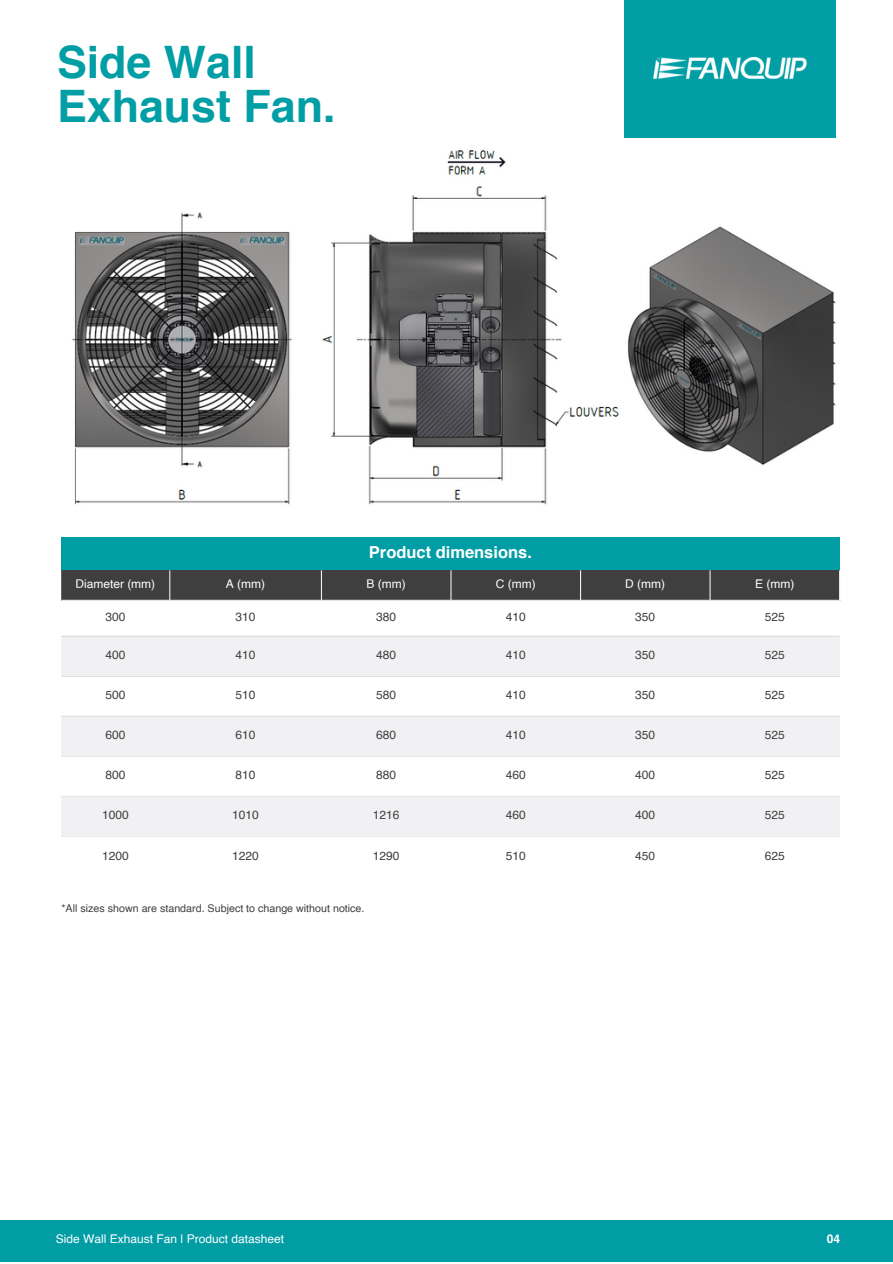
<style>
.page{position:relative;width:893px;height:1264px;background:#fff}
.page>*{position:absolute;margin:0;border:0;box-sizing:border-box;transform-origin:0 0}
.t1{font:700 44.7px/43.8px "Helvetica";color:#019ea5}
.t2{font:700 16.5px "Helvetica";color:#fff}
.t3{font:12px "Helvetica";color:#3f3f3f}
.t4{font:12px "Helvetica";color:#fff}
.t5{font:700 12px "Helvetica";color:#fff}
.t6{font:10.65px "Helvetica";color:#3f3f3f}
</style>
<div class="page">
<div style="left:624px;top:0;width:211px;height:138px;background:#019ea5"></div>
<img style="left:653px;top:56px;width:154px;height:24px">
<div style="left:0;top:1220px;width:892px;height:41px;background:#009da5"></div>
<div style="left:61px;top:537px;width:778px;height:33px;background:#009da5"></div>
<svg style="left:61px;top:636px;width:778px;height:199px;fill:#f1f1f3"></svg>
<div style="left:61px;top:570px;width:779px;height:29px;background:#3f3f3f"></div>
<hr style="left:61px;top:599px;width:779px;height:2px;background:#f1f1f3">
<hr style="left:61px;top:635px;width:778px;height:1px;background:#f1f1f3">
<hr style="left:61px;top:675px;width:778px;height:1px;background:#f1f1f3">
<hr style="left:61px;top:715px;width:778px;height:1px;background:#f1f1f3">
<hr style="left:61px;top:755px;width:778px;height:1px;background:#f1f1f3">
<hr style="left:61px;top:795px;width:778px;height:1px;background:#f1f1f3">
<hr style="left:61px;top:835px;width:778px;height:1px;background:#f1f1f3">
<img style="left:72px;top:150px;width:764px;height:355px">
<p class="t1" style="left:57px;top:44px;width:280px">Side Wall<br>Exhaust Fan.</p>
<p class="t2" style="left:369px;top:545px;width:164px">Product dimensions.</p>
<p class="t4" style="left:75px;top:579px;width:81px">Diameter (mm)</p>
<p class="t4" style="left:226px;top:579px;width:41px">A (mm)</p>
<p class="t4" style="left:366px;top:579px;width:41px">B (mm)</p>
<p class="t4" style="left:495px;top:579px;width:41px">C (mm)</p>
<p class="t4" style="left:625px;top:579px;width:41px">D (mm)</p>
<p class="t4" style="left:755px;top:579px;width:41px">E (mm)</p>
<p class="t3" style="left:106px;top:611px;width:21px">300</p>
<p class="t3" style="left:235px;top:611px;width:21px">310</p>
<p class="t3" style="left:376px;top:611px;width:21px">380</p>
<p class="t3" style="left:505px;top:611px;width:21px">410</p>
<p class="t3" style="left:635px;top:611px;width:21px">350</p>
<p class="t3" style="left:764px;top:611px;width:21px">525</p>
<p class="t3" style="left:106px;top:649px;width:21px">400</p>
<p class="t3" style="left:235px;top:649px;width:21px">410</p>
<p class="t3" style="left:376px;top:649px;width:21px">480</p>
<p class="t3" style="left:505px;top:649px;width:21px">410</p>
<p class="t3" style="left:635px;top:649px;width:21px">350</p>
<p class="t3" style="left:764px;top:649px;width:21px">525</p>
<p class="t3" style="left:106px;top:689px;width:21px">500</p>
<p class="t3" style="left:235px;top:689px;width:21px">510</p>
<p class="t3" style="left:376px;top:689px;width:21px">580</p>
<p class="t3" style="left:505px;top:689px;width:21px">410</p>
<p class="t3" style="left:635px;top:689px;width:21px">350</p>
<p class="t3" style="left:764px;top:689px;width:21px">525</p>
<p class="t3" style="left:106px;top:729px;width:21px">600</p>
<p class="t3" style="left:235px;top:729px;width:21px">610</p>
<p class="t3" style="left:376px;top:729px;width:21px">680</p>
<p class="t3" style="left:505px;top:729px;width:21px">410</p>
<p class="t3" style="left:635px;top:729px;width:21px">350</p>
<p class="t3" style="left:764px;top:729px;width:21px">525</p>
<p class="t3" style="left:106px;top:769px;width:21px">800</p>
<p class="t3" style="left:235px;top:769px;width:21px">810</p>
<p class="t3" style="left:376px;top:769px;width:21px">880</p>
<p class="t3" style="left:505px;top:769px;width:21px">460</p>
<p class="t3" style="left:635px;top:769px;width:21px">400</p>
<p class="t3" style="left:764px;top:769px;width:21px">525</p>
<p class="t3" style="left:102px;top:809px;width:28px">1000</p>
<p class="t3" style="left:232px;top:809px;width:28px">1010</p>
<p class="t3" style="left:373px;top:809px;width:28px">1216</p>
<p class="t3" style="left:505px;top:809px;width:21px">460</p>
<p class="t3" style="left:635px;top:809px;width:21px">400</p>
<p class="t3" style="left:764px;top:809px;width:21px">525</p>
<p class="t3" style="left:102px;top:850px;width:28px">1200</p>
<p class="t3" style="left:232px;top:850px;width:28px">1220</p>
<p class="t3" style="left:373px;top:850px;width:28px">1290</p>
<p class="t3" style="left:505px;top:850px;width:21px">510</p>
<p class="t3" style="left:635px;top:850px;width:21px">450</p>
<p class="t3" style="left:764px;top:850px;width:21px">625</p>
<p class="t6" style="left:61px;top:904px;width:304px">*All sizes shown are standard. Subject to change without notice.</p>
<p class="t4" style="left:56px;top:1234px;width:230px">Side Wall Exhaust Fan | Product datasheet</p>
<p class="t5" style="left:826px;top:1234px;width:15px">04</p>
</div>
